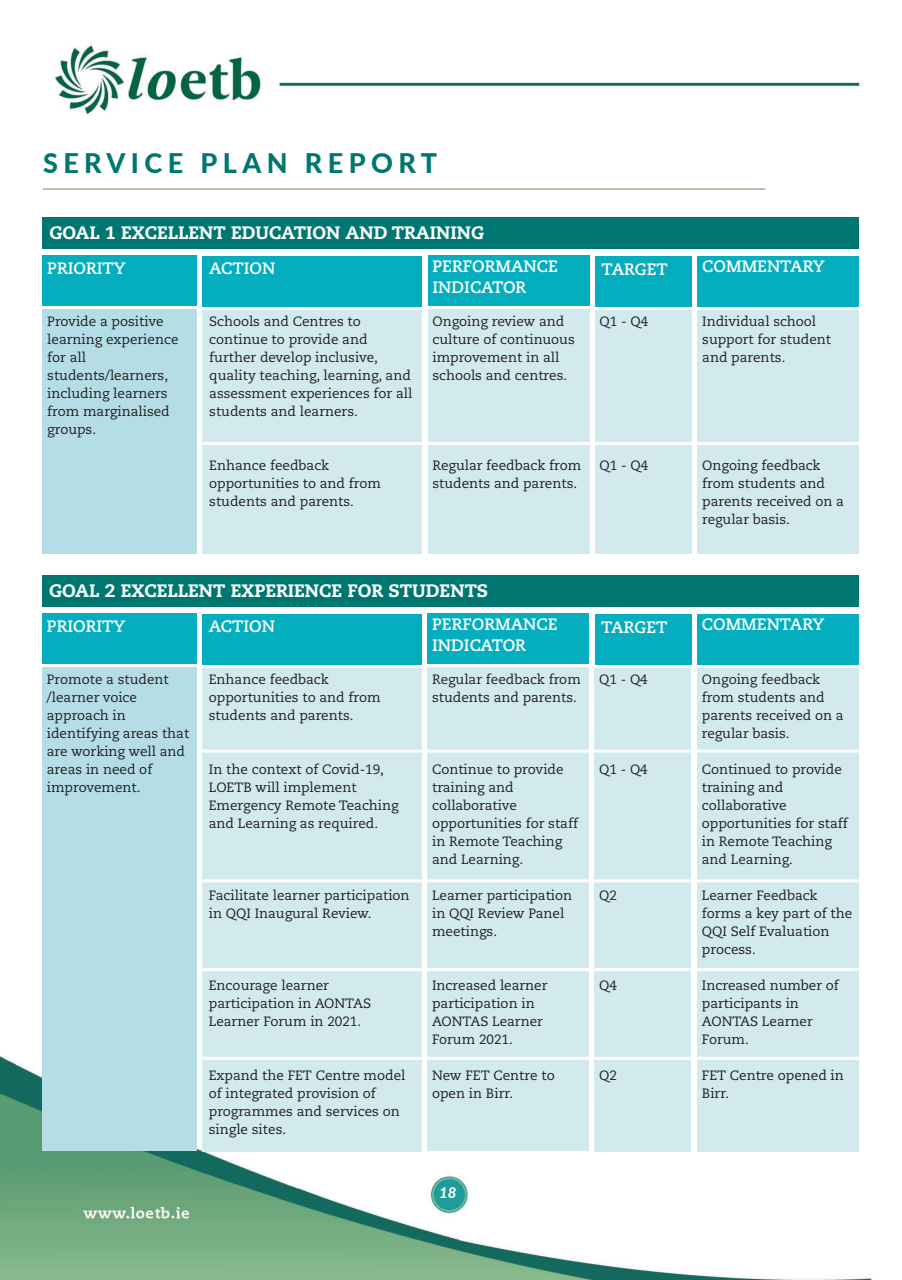
<style>
.page{position:relative;width:902px;height:1280px;background:#fff}
.page>*{position:absolute;margin:0;border:0;box-sizing:border-box;transform-origin:0 0}
.t1{font:800 27px "Lato";letter-spacing:.2em;color:#007670}
.t2{font:800 18px "Caecilia LT Pro 85";color:#fff}
.t3{font:700 16.5px/21px "Caecilia LT Pro 75";color:#fff}
.t4{font:italic 700 15px "Lato";color:#fff}
.t5{font:13.5px/18px "Caecilia LT Pro 55 Roman";color:#231f20}
</style>
<div class="page">
<img style="left:0;top:44px;width:872px;height:1235px">
<hr style="left:43px;top:188px;width:722px;height:2px;background:#9bb18f">
<div style="left:42px;top:218px;width:817px;height:31px;background:#007670"></div>
<div style="left:43px;top:256px;width:154px;height:50px;background:#05aebe"></div>
<div style="left:43px;top:310px;width:154px;height:244px;background:#b4dde5"></div>
<div style="left:203px;top:256px;width:219px;height:50px;background:#05aebe"></div>
<div style="left:203px;top:310px;width:219px;height:244px;background:#d2eaee"></div>
<div style="left:427px;top:256px;width:162px;height:50px;background:#05aebe"></div>
<div style="left:427px;top:310px;width:162px;height:244px;background:#d2eaee"></div>
<div style="left:595px;top:256px;width:96px;height:50px;background:#05aebe"></div>
<div style="left:595px;top:310px;width:96px;height:244px;background:#d2eaee"></div>
<div style="left:697px;top:256px;width:162px;height:50px;background:#05aebe"></div>
<div style="left:697px;top:310px;width:162px;height:244px;background:#d2eaee"></div>
<hr style="left:203px;top:442px;width:656px;height:3px;background:#fff">
<div style="left:42px;top:575px;width:816px;height:32px;background:#007670"></div>
<div style="left:42px;top:614px;width:155px;height:50px;background:#05aebe"></div>
<div style="left:42px;top:668px;width:155px;height:483px;background:#b4dde5"></div>
<div style="left:202px;top:614px;width:219px;height:50px;background:#05aebe"></div>
<div style="left:202px;top:668px;width:219px;height:483px;background:#d2eaee"></div>
<div style="left:427px;top:614px;width:162px;height:50px;background:#05aebe"></div>
<div style="left:427px;top:668px;width:162px;height:483px;background:#d2eaee"></div>
<div style="left:594px;top:614px;width:97px;height:50px;background:#05aebe"></div>
<div style="left:594px;top:668px;width:97px;height:483px;background:#d2eaee"></div>
<div style="left:697px;top:614px;width:161px;height:50px;background:#05aebe"></div>
<div style="left:697px;top:668px;width:161px;height:483px;background:#d2eaee"></div>
<hr style="left:202px;top:750px;width:656px;height:3px;background:#fff">
<hr style="left:202px;top:879px;width:656px;height:3px;background:#fff">
<hr style="left:202px;top:968px;width:656px;height:3px;background:#fff">
<hr style="left:202px;top:1057px;width:656px;height:3px;background:#fff">
<h1 class="t1" style="left:43px;top:143px;width:395px">SERVICE PLAN REPORT</h1>
<h2 class="t2" style="left:49px;top:225px;width:436px">GOAL 1 EXCELLENT EDUCATION AND TRAINING</h2>
<p class="t3" style="left:47px;top:258px;width:80px">PRIORITY</p>
<p class="t3" style="left:432px;top:256px;width:127px">PERFORMANCE<br>INDICATOR</p>
<p class="t5" style="left:432px;top:313px;width:144px">Ongoing review and culture of continuous improvement in all schools and centres.</p>
<p class="t3" style="left:209px;top:258px;width:67px">ACTION</p>
<p class="t5" style="left:47px;top:313px;width:133px">Provide a positive learning experience for all students/learners, including learners from marginalised groups.</p>
<p class="t5" style="left:209px;top:314px;width:204px">Schools and Centres to continue to provide and further develop inclusive, quality teaching, learning, and assessment experiences for all students and learners.</p>
<p class="t5" style="left:209px;top:458px;width:173px">Enhance feedback opportunities to and from students and parents.</p>
<p class="t5" style="left:432px;top:457px;width:150px">Regular feedback from students and parents.</p>
<p class="t3" style="left:601px;top:258px;width:68px">TARGET</p>
<p class="t5" style="left:599px;top:314px;width:50px">Q1 - Q4</p>
<p class="t5" style="left:599px;top:458px;width:50px">Q1 - Q4</p>
<h2 class="t2" style="left:49px;top:583px;width:440px">GOAL 2 EXCELLENT EXPERIENCE FOR STUDENTS</h2>
<p class="t3" style="left:47px;top:616px;width:80px">PRIORITY</p>
<p class="t3" style="left:432px;top:614px;width:127px">PERFORMANCE<br>INDICATOR</p>
<p class="t5" style="left:432px;top:671px;width:150px">Regular feedback from students and parents.</p>
<p class="t3" style="left:209px;top:616px;width:67px">ACTION</p>
<p class="t5" style="left:47px;top:671px;width:144px">Promote a student /learner voice approach in identifying areas that are working well and areas in need of improvement.</p>
<p class="t5" style="left:209px;top:672px;width:173px">Enhance feedback opportunities to and from students and parents.</p>
<p class="t5" style="left:432px;top:761px;width:147px">Continue to provide training and collaborative opportunities for staff in Remote Teaching and Learning.</p>
<p class="t5" style="left:432px;top:887px;width:142px">Learner participation in QQI Review Panel meetings.</p>
<p class="t5" style="left:209px;top:762px;width:191px">In the context of Covid-19,<br>LOETB will implement<br>Emergency Remote Teaching and Learning as required.</p>
<p class="t5" style="left:209px;top:888px;width:202px">Facilitate learner participation in QQI Inaugural Review.</p>
<p class="t5" style="left:209px;top:978px;width:164px">Encourage learner participation in AONTAS<br>Learner Forum in 2021.</p>
<p class="t5" style="left:209px;top:1068px;width:198px">Expand the FET Centre model of integrated provision of programmes and services on single sites.</p>
<p class="t5" style="left:432px;top:977px;width:117px">Increased learner participation in<br>AONTAS Learner<br>Forum 2021.</p>
<p class="t5" style="left:432px;top:1067px;width:124px">New FET Centre to open in Birr.</p>
<p class="t4" style="left:439px;top:1181px;width:19px">18</p>
<p class="t3" style="left:601px;top:616px;width:68px">TARGET</p>
<p class="t5" style="left:599px;top:672px;width:50px">Q1 - Q4</p>
<p class="t5" style="left:599px;top:762px;width:50px">Q1 - Q4</p>
<p class="t5" style="left:599px;top:888px;width:19px">Q2</p>
<p class="t5" style="left:599px;top:978px;width:19px">Q4</p>
<p class="t5" style="left:599px;top:1068px;width:19px">Q2</p>
<p class="t3" style="left:702px;top:256px;width:124px">COMMENTARY</p>
<p class="t5" style="left:702px;top:314px;width:130px">Individual school support for student and parents.</p>
<p class="t5" style="left:702px;top:458px;width:143px">Ongoing feedback from students and parents received on a regular basis.</p>
<p class="t3" style="left:701px;top:614px;width:124px">COMMENTARY</p>
<p class="t5" style="left:701px;top:672px;width:143px">Ongoing feedback from students and parents received on a regular basis.</p>
<p class="t5" style="left:701px;top:762px;width:147px">Continued to provide training and collaborative opportunities for staff in Remote Teaching and Learning.</p>
<p class="t5" style="left:701px;top:888px;width:152px">Learner Feedback forms a key part of the<br>QQI Self Evaluation process.</p>
<p class="t5" style="left:701px;top:978px;width:138px">Increased number of participants in<br>AONTAS Learner<br>Forum.</p>
<p class="t5" style="left:701px;top:1068px;width:143px">FET Centre opened in<br>Birr.</p>
</div>
